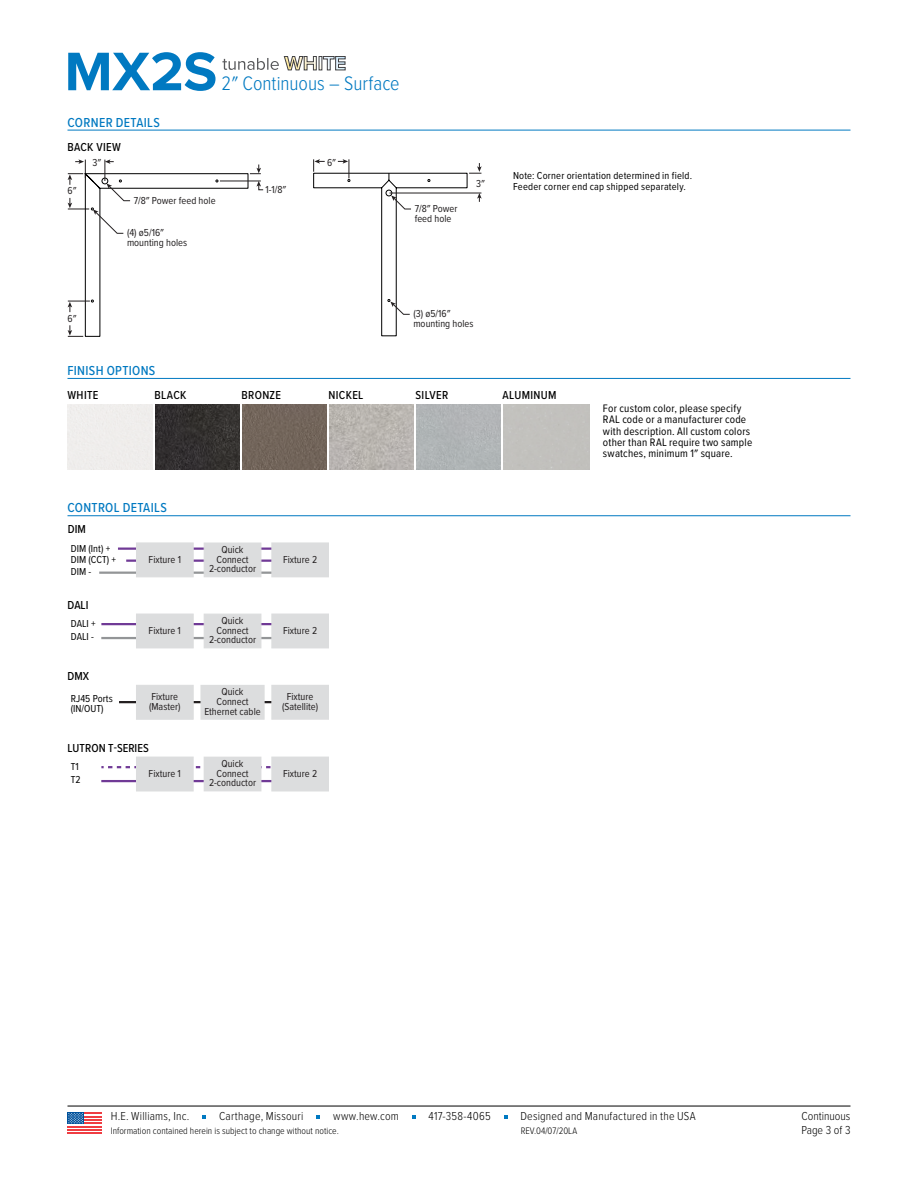
<style>
.page{position:relative;width:918px;height:1188px;background:#fff}
.page>*{position:absolute;margin:0;border:0;box-sizing:border-box;transform-origin:0 0}
.t1{font:700 56.25px "Proxima Nova";color:#0079c1}
.t2{font:300 20.25px "Proxima Nova Cond";color:#0079c1}
.t3{font:500 13.5px "Proxima Nova Cond";letter-spacing:.025em;color:#0079c1}
.t4{font:300 12px/13.6px "Proxima Nova Cond";letter-spacing:.015em;color:#000}
.t5{font:500 12px "Proxima Nova Cond";letter-spacing:.025em;color:#000}
.t6{font:500 12px "Proxima Nova Cond";color:#000}
.t7{font:11.25px/11.2px "Proxima Nova Cond";letter-spacing:.015em;color:#000}
.t8{font:10.5px/9.8px "Proxima Nova Cond";color:#231f20;text-align:center}
.t9{font:10.5px/11.4px "Proxima Nova Cond";letter-spacing:.02em;color:#000}
.t10{font:10.5px/9.8px "Proxima Nova Cond";color:#221f20}
.t11{font:10.5px/13.2px "Proxima Nova Cond";color:#000}
.t12{font:300 9.75px "Proxima Nova Cond";color:#000}
</style>
<div class="page">
<hr style="left:68px;top:130px;width:782px;height:1px;background:#0079c1">
<hr style="left:68px;top:378px;width:782px;height:1px;background:#0079c1">
<hr style="left:68px;top:515px;width:782px;height:1px;background:#0079c1">
<svg style="left:68px;top:159px;width:196px;height:178px"></svg>
<svg style="left:313px;top:159px;width:169px;height:177px"></svg>
<img style="left:156px;top:405px;width:84px;height:65px">
<div style="left:243px;top:405px;width:84px;height:65px;background:#72655b"></div>
<img style="left:330px;top:405px;width:84px;height:65px">
<div style="left:417px;top:405px;width:84px;height:65px;background:#b1b5b6"></div>
<hr style="left:101px;top:623px;width:176px;height:2px;background:#703a96">
<hr style="left:101px;top:637px;width:194px;height:2px;background:#939597">
<div style="left:136px;top:614px;width:58px;height:34px;background:#dcddde"></div>
<div style="left:272px;top:614px;width:57px;height:34px;background:#dcddde"></div>
<div style="left:204px;top:614px;width:57px;height:34px;background:#dcddde"></div>
<hr style="left:126px;top:560px;width:159px;height:2px;background:#703a96">
<hr style="left:119px;top:701px;width:158px;height:2px;background:#231f20">
<div style="left:136px;top:685px;width:58px;height:35px;background:#dcddde"></div>
<div style="left:272px;top:685px;width:57px;height:34px;background:#dcddde"></div>
<div style="left:271px;top:685px;width:58px;height:35px;border:1px solid #dcddde"></div>
<div style="left:200px;top:685px;width:65px;height:35px;background:#dcddde;border:1px solid #dcddde"></div>
<hr style="left:118px;top:548px;width:167px;height:2px;background:#703a96">
<hr style="left:99px;top:572px;width:198px;height:2px;background:#939597">
<div style="left:136px;top:543px;width:58px;height:34px;background:#dcddde"></div>
<div style="left:272px;top:543px;width:57px;height:34px;background:#dcddde"></div>
<div style="left:204px;top:543px;width:57px;height:34px;background:#dcddde"></div>
<svg style="left:101px;top:766px;width:170px;height:2px"></svg>
<hr style="left:101px;top:780px;width:194px;height:2px;background:#703a96">
<div style="left:136px;top:757px;width:57px;height:34px;background:#dcddde"></div>
<div style="left:272px;top:757px;width:57px;height:34px;background:#dcddde"></div>
<div style="left:204px;top:757px;width:57px;height:34px;background:#dcddde"></div>
<hr style="left:68px;top:1106px;width:782px;height:1px;background:#000">
<svg style="left:202px;top:1116px;width:4px;height:3px"></svg>
<svg style="left:316px;top:1116px;width:4px;height:3px"></svg>
<svg style="left:412px;top:1116px;width:4px;height:3px"></svg>
<div style="left:68px;top:1112px;width:34px;height:22px;background:linear-gradient(to right,#fff,#fff)"></div>
<hr style="left:68px;top:1126px;width:34px;height:1px;background:#ef3d42">
<hr style="left:68px;top:1129px;width:34px;height:2px;background:#ef3d42">
<hr style="left:68px;top:1132px;width:34px;height:2px;background:#ef3d42">
<hr style="left:68px;top:1122px;width:34px;height:2px;background:#ef3d42">
<hr style="left:68px;top:1119px;width:34px;height:2px;background:#ef3d42">
<hr style="left:68px;top:1116px;width:34px;height:1px;background:#ef3d42">
<hr style="left:68px;top:1112px;width:34px;height:2px;background:#ef3d42">
<div style="left:68px;top:1112px;width:16px;height:12px;background:#00529c"></div>
<svg style="left:68px;top:1113px;width:15px;height:11px"></svg>
<svg style="left:222px;top:56px;width:123px;height:14px"></svg>
<h1 class="t1" style="left:65px;top:30px;width:154px">MX2S</h1>
<h2 class="t2" style="left:222px;top:69px;width:179px">2″ Continuous – Surface</h2>
<p class="t3" style="left:68px;top:112px;width:94px">CORNER DETAILS</p>
<p class="t5" style="left:68px;top:139px;width:55px">BACK VIEW</p>
<p class="t10" style="left:68px;top:186px;width:10px">6″</p>
<p class="t10" style="left:127px;top:227px;width:62px">(4) ø5/16″ mounting holes</p>
<p class="t10" style="left:92px;top:157px;width:10px">3″</p>
<p class="t10" style="left:134px;top:195px;width:83px">7/8″ Power feed hole</p>
<p class="t10" style="left:265px;top:184px;width:22px">1-1/8″</p>
<p class="t10" style="left:327px;top:157px;width:10px">6″</p>
<p class="t10" style="left:415px;top:203px;width:44px">7/8″ Power feed hole</p>
<p class="t10" style="left:476px;top:178px;width:10px">3″</p>
<p class="t9" style="left:513px;top:169px;width:181px">Note: Corner orientation determined in field.<br>Feeder corner end cap shipped separately.</p>
<p class="t10" style="left:68px;top:313px;width:10px">6″</p>
<p class="t10" style="left:413px;top:308px;width:62px">(3) ø5/16″ mounting holes</p>
<p class="t3" style="left:68px;top:360px;width:89px">FINISH OPTIONS</p>
<p class="t5" style="left:67px;top:386px;width:32px">WHITE</p>
<p class="t5" style="left:154px;top:386px;width:33px">BLACK</p>
<p class="t5" style="left:241px;top:386px;width:41px">BRONZE</p>
<p class="t5" style="left:328px;top:386px;width:36px">NICKEL</p>
<p class="t5" style="left:415px;top:386px;width:34px">SILVER</p>
<p class="t5" style="left:502px;top:386px;width:56px">ALUMINUM</p>
<p class="t3" style="left:68px;top:498px;width:101px">CONTROL DETAILS</p>
<p class="t5" style="left:68px;top:521px;width:20px">DIM</p>
<p class="t9" style="left:71px;top:542px;width:47px">DIM (Int) +<br>DIM (CCT) +<br>DIM -</p>
<p class="t8" style="left:149px;top:554px;width:34px">Fixture 1</p>
<p class="t8" style="left:209px;top:544px;width:49px">Quick<br>Connect<br>2-conductor</p>
<p class="t8" style="left:283px;top:554px;width:36px">Fixture 2</p>
<p class="t5" style="left:68px;top:596px;width:23px">DALI</p>
<p class="t11" style="left:71px;top:617px;width:26px">DALI +<br>DALI -</p>
<p class="t5" style="left:68px;top:667px;width:23px">DMX</p>
<p class="t9" style="left:71px;top:693px;width:44px;line-height:9.8px">RJ45 Ports (IN/OUT)</p>
<p class="t8" style="left:204px;top:686px;width:58px">Quick<br>Connect<br>Ethernet cable</p>
<p class="t8" style="left:209px;top:615px;width:49px">Quick<br>Connect<br>2-conductor</p>
<p class="t8" style="left:149px;top:625px;width:34px">Fixture 1</p>
<p class="t8" style="left:283px;top:625px;width:36px">Fixture 2</p>
<p class="t8" style="left:149px;top:691px;width:33px;text-align:left">Fixture (Master)</p>
<p class="t8" style="left:282px;top:691px;width:38px">Fixture (Satellite)</p>
<p class="t6" style="left:68px;top:739px;width:83px">LUTRON T-SERIES</p>
<p class="t9" style="left:71px;top:760px;width:11px;line-height:13.2px">T1<br>T2</p>
<p class="t8" style="left:209px;top:758px;width:49px">Quick<br>Connect<br>2-conductor</p>
<p class="t8" style="left:149px;top:768px;width:34px">Fixture 1</p>
<p class="t8" style="left:283px;top:768px;width:36px">Fixture 2</p>
<p class="t7" style="left:603px;top:402px;width:151px">For custom color, please specify<br>RAL code or a manufacturer code with description. All custom colors other than RAL require two sample swatches, minimum 1″ square.</p>
<p class="t4" style="left:111px;top:1109px;width:80px">H.E. Williams, Inc.</p>
<p class="t4" style="left:219px;top:1109px;width:86px">Carthage, Missouri</p>
<p class="t4" style="left:333px;top:1109px;width:67px">www.hew.com</p>
<p class="t4" style="left:429px;top:1109px;width:64px">417-358-4065</p>
<p class="t4" style="left:520px;top:1109px;width:177px">Designed and Manufactured in the USA</p>
<p class="t12" style="left:111px;top:1123px;width:230px">Information contained herein is subject to change without notice.</p>
<p class="t12" style="left:521px;top:1123px;width:58px">REV.04/07/20LA</p>
<p class="t4" style="left:801px;top:1109px;width:51px">Continuous<br>Page 3 of 3</p>
</div>
